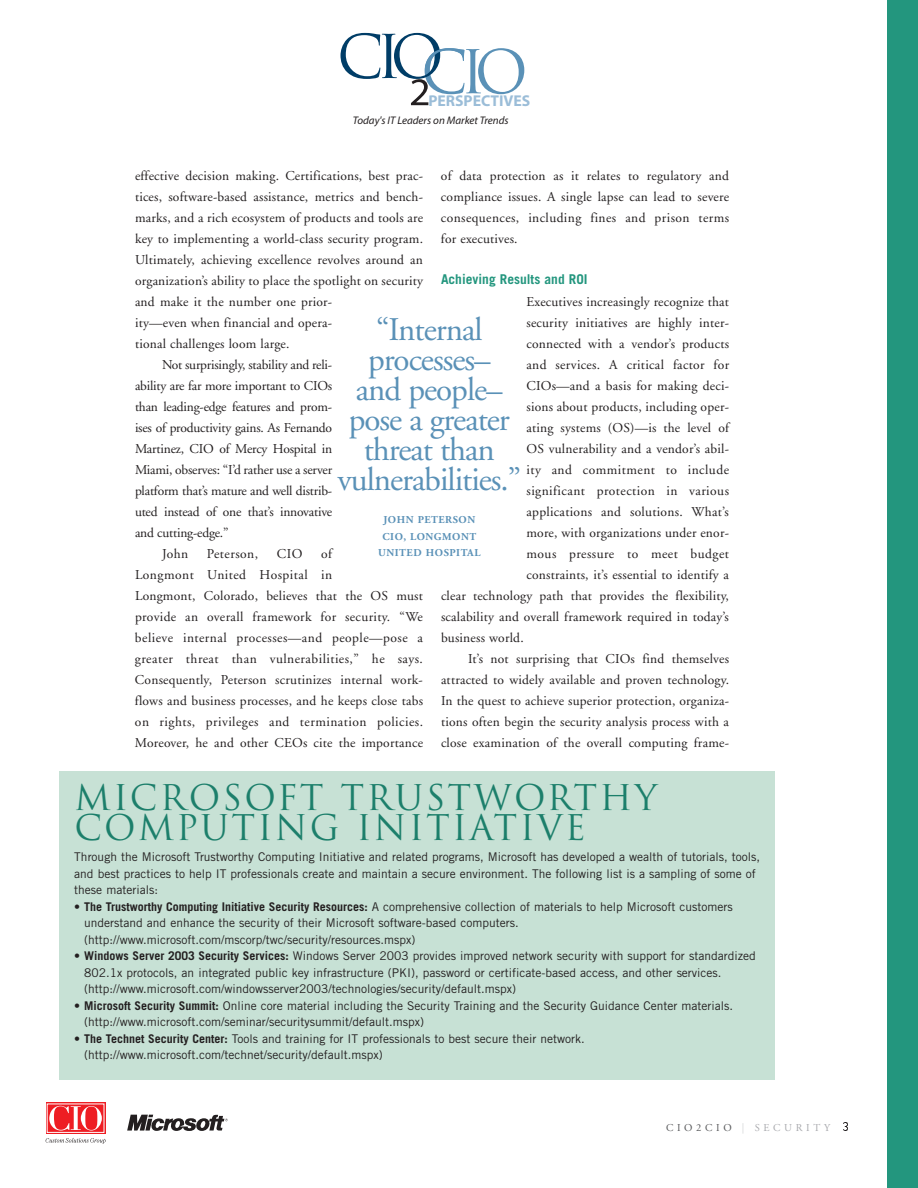
<style>
.page{position:relative;width:918px;height:1188px;background:#fff}
.page>*{position:absolute;margin:0;border:0;box-sizing:border-box;transform-origin:0 0}
.t1{font:34.5px/30px "Trajan";letter-spacing:.065em;color:#1c7f6b}
.t2{font:33px/30px "Adobe Garamond";letter-spacing:-.03em;color:#5a91b7;text-align:center}
.t3{font:700 15.75px "Myriad";color:#9bbdd8}
.t4{font:13.5px/21px "Adobe Garamond";letter-spacing:.015em;color:#231f20}
.t5{font:13.5px "Adobe Garamond";letter-spacing:-.015em;color:#231f20}
.t6{font:13.5px "Adobe Garamond";letter-spacing:.035em;color:#231f20}
.t7{font:700 13.5px "Trade Gothic";color:#23967e}
.t8{font:12px/16.5px "Trade Gothic";color:#231f20}
.t9{font:italic 11.1px "Myriad";color:#231f20}
.t10{font:700 10.5px/16.5px "Adobe Garamond";letter-spacing:.05em;color:#5a91b7;text-align:center}
.t11{font:10.5px "Adobe Garamond";letter-spacing:.35em;color:#a8a9ad}
.s1{font-weight:700}
.s2{color:#57585a}
.s3{color:#d1d2d4}
</style>
<div class="page">
<div style="left:888px;top:0;width:30px;height:1188px;background:#23967e"></div>
<svg style="left:46px;top:1103px;width:59px;height:31px"></svg>
<div style="left:47px;top:1104px;width:57px;height:28px;background:#ee1d23"></div>
<div style="left:47px;top:1104px;width:57px;height:29px;border:1px solid #fff"></div>
<svg style="left:49px;top:1106px;width:32px;height:25px"></svg>
<svg style="left:81px;top:1106px;width:21px;height:25px"></svg>
<div style="left:85px;top:1107px;width:13px;height:23px;background:#ee1d23;border-radius:50%"></div>
<svg style="left:46px;top:1138px;width:60px;height:6px"></svg>
<svg style="left:127px;top:1115px;width:101px;height:16px"></svg>
<svg style="left:341px;top:33px;width:183px;height:72px"></svg>
<div style="left:59px;top:771px;width:716px;height:308px;background:#c7e1d5"></div>
<p class="t3" style="left:428px;top:94px;width:104px">PERSPECTIVES</p>
<p class="t9" style="left:353px;top:117px;width:157px">Today's IT Leaders on Market Trends</p>
<p class="t4" style="left:135px;top:166px;width:290px">effective decision making. Certifications, best prac-</p>
<p class="t4" style="left:135px;top:187px;width:290px">tices, software-based assistance, metrics and bench-</p>
<p class="t4" style="left:135px;top:208px;width:290px">marks, and a rich ecosystem of products and tools are</p>
<p class="t4" style="left:135px;top:229px;width:290px">key to implementing a world-class security program.</p>
<p class="t4" style="left:135px;top:250px;width:290px">Ultimately, achieving excellence revolves around an</p>
<p class="t4" style="left:135px;top:271px;width:290px">organization’s ability to place the spotlight on security</p>
<p class="t4" style="left:135px;top:292px;width:199px">and make it the number one prior-</p>
<p class="t4" style="left:135px;top:313px;width:199px">ity—even when financial and opera-</p>
<p class="t4" style="left:135px;top:334px;width:156px">tional challenges loom large.</p>
<p class="t5" style="left:162px;top:359px;width:172px">Not surprisingly, stability and reli-</p>
<p class="t5" style="left:135px;top:380px;width:199px">ability are far more important to CIOs</p>
<p class="t5" style="left:135px;top:401px;width:199px">than leading-edge features and prom-</p>
<p class="t5" style="left:135px;top:422px;width:199px">ises of productivity gains. As Fernando</p>
<p class="t5" style="left:135px;top:443px;width:199px">Martinez, CIO of Mercy Hospital in</p>
<p class="t5" style="left:135px;top:464px;width:199px">Miami, observes: “I’d rather use a server</p>
<p class="t5" style="left:135px;top:485px;width:199px">platform that’s mature and well distrib-</p>
<p class="t5" style="left:135px;top:506px;width:199px">uted instead of one that’s innovative</p>
<p class="t5" style="left:135px;top:527px;width:95px">and cutting-edge.”</p>
<p class="t4" style="left:162px;top:544px;width:28px">John</p>
<p class="t6" style="left:207px;top:548px;width:53px">Peterson,</p>
<p class="t4" style="left:277px;top:544px;width:27px">CIO</p>
<p class="t4" style="left:441px;top:166px;width:290px;text-align:justify">of data protection as it relates to regulatory and compliance issues. A single lapse can lead to severe consequences, including fines and prison terms for executives.</p>
<p class="t7" style="left:441px;top:274px;width:148px">Achieving Results and ROI</p>
<p class="t4" style="left:527px;top:292px;width:204px">Executives increasingly recognize that</p>
<p class="t4" style="left:527px;top:313px;width:204px">security initiatives are highly inter-</p>
<p class="t4" style="left:527px;top:334px;width:204px">connected with a vendor’s products</p>
<p class="t4" style="left:527px;top:355px;width:204px">and services. A critical factor for</p>
<p class="t4" style="left:527px;top:376px;width:204px">CIOs—and a basis for making deci-</p>
<p class="t4" style="left:527px;top:397px;width:204px">sions about products, including oper-</p>
<p class="t4" style="left:527px;top:418px;width:204px">ating systems (OS)—is the level of</p>
<p class="t4" style="left:527px;top:439px;width:204px">OS vulnerability and a vendor’s abil-</p>
<p class="t6" style="left:527px;top:464px;width:204px">ity and commitment to include</p>
<p class="t6" style="left:527px;top:485px;width:204px">significant protection in various</p>
<p class="t4" style="left:527px;top:502px;width:204px">applications and solutions. What’s</p>
<p class="t4" style="left:527px;top:523px;width:204px">more, with organizations under enor-</p>
<p class="t6" style="left:527px;top:548px;width:204px">mous pressure to meet budget</p>
<p class="t4" style="left:527px;top:565px;width:204px">constraints, it’s essential to identify a</p>
<p class="t4" style="left:441px;top:586px;width:290px">clear technology path that provides the flexibility,</p>
<p class="t4" style="left:441px;top:607px;width:290px">scalability and overall framework required in today’s</p>
<p class="t4" style="left:441px;top:628px;width:84px">business world.</p>
<p class="t4" style="left:468px;top:649px;width:263px">It’s not surprising that CIOs find themselves</p>
<p class="t4" style="left:441px;top:670px;width:290px">attracted to widely available and proven technology.</p>
<p class="t4" style="left:441px;top:691px;width:290px">In the quest to achieve superior protection, organiza-</p>
<p class="t4" style="left:441px;top:712px;width:290px">tions often begin the security analysis process with a</p>
<p class="t4" style="left:441px;top:733px;width:290px">close examination of the overall computing frame-</p>
<h2 class="t2" style="left:338px;top:318px;width:185px">“Internal processes–<br>and people– pose a greater threat than vulnerabilities.”</h2>
<p class="t10" style="left:378px;top:513px;width:104px">JOHN PETERSON<br>CIO, LONGMONT<br>UNITED HOSPITAL</p>
<p class="t4" style="left:135px;top:544px;width:290px;text-indent:186px">of<br>Longmont United Hospital in<br>Longmont, Colorado, believes that the OS must provide an overall framework for security. “We believe internal processes—and people—pose a greater threat than vulnerabilities,” he says.<br>Consequently, Peterson scrutinizes internal work&shy;flows and business processes, and he keeps close tabs on rights, privileges and termination policies.<br>Moreover, he and other CEOs cite the importance</p>
<h1 class="t1" style="left:75px;top:783px;width:584px">MICROSOFT TRUSTWORTHY<br>COMPUTING INITIATIVE</h1>
<p class="t8" style="left:74px;top:850px;width:687px">Through the Microsoft Trustworthy Computing Initiative and related programs, Microsoft has developed a wealth of tutorials, tools, and best practices to help IT professionals create and maintain a secure environment. The following list is a sampling of some of these materials:</p>
<p class="t8" style="left:84px;top:899px;width:650px;text-indent:-10px">• <span class="s1">The Trustworthy Computing Initiative Security Resources:</span> A comprehensive collection of materials to help Microsoft customers understand and enhance the security of their Microsoft software-based computers. (http://www.microsoft.com/mscorp/twc/security/resources.mspx)</p>
<p class="t8" style="left:84px;top:949px;width:673px;text-indent:-10px">• <span class="s1">Windows Server 2003 Security Services:</span> Windows Server 2003 provides improved network security with support for standardized<br>802.1x protocols, an integrated public key infrastructure (PKI), password or certificate-based access, and other services. (http://www.microsoft.com/windowsserver2003/technologies/security/default.mspx)</p>
<p class="t8" style="left:84px;top:998px;width:651px;text-indent:-10px">• <span class="s1">Microsoft Security Summit:</span> Online core material including the Security Training and the Security Guidance Center materials. (http://www.microsoft.com/seminar/securitysummit/default.mspx)</p>
<p class="t8" style="left:84px;top:1031px;width:502px;text-indent:-10px">• <span class="s1">The Technet Security Center:</span> Tools and training for IT professionals to best secure their network. (http://www.microsoft.com/technet/security/default.mspx)</p>
<p class="t11" style="left:666px;top:1123px;width:166px"><span class="s2">CIO2CIO</span> <span class="s3">|</span> SECURITY</p>
</div>
